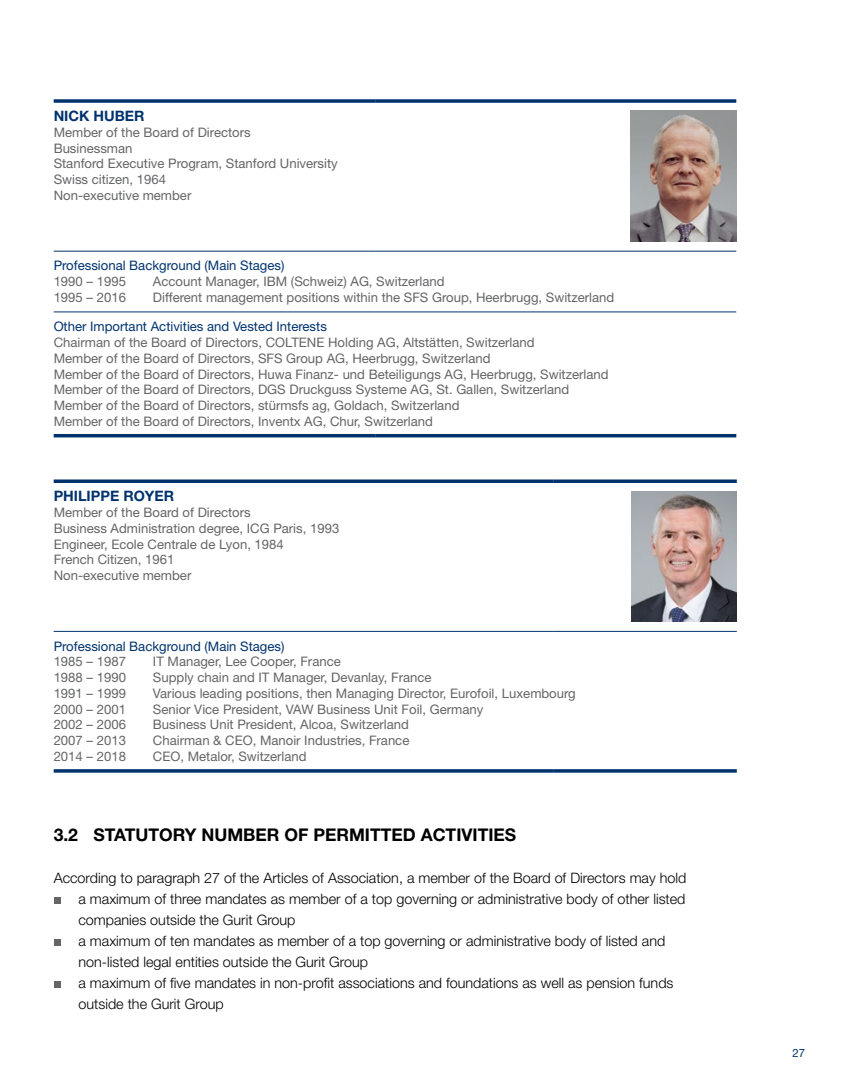
<style>
.page{position:relative;width:844px;height:1092px;background:#fff}
.page>*{position:absolute;margin:0;border:0;box-sizing:border-box;transform-origin:0 0}
.t1{font:700 17.5px "Helvetica Neue LT Std";color:#000}
.t2{font:300 14.35px/21px "Helvetica Neue LT Std";color:#000}
.t3{font:700 14.35px "Helvetica Neue LT Std";color:#00336e}
.t4{font:13.12px/15.8px "Helvetica Neue LT Std";color:#646567}
.t5{font:13.12px "Helvetica Neue LT Std";color:#00336e}
.t6{font:11.38px "Helvetica Neue LT Std";color:#00336e}
</style>
<div class="page">
<svg style="left:54px;top:99px;width:321px;height:4px"></svg>
<svg style="left:375px;top:99px;width:361px;height:4px"></svg>
<hr style="left:54px;top:434px;width:321px;height:3px;background:#00336e">
<hr style="left:375px;top:434px;width:361px;height:3px;background:#00336e">
<hr style="left:54px;top:251px;width:321px;height:1px;background:#00336e">
<hr style="left:375px;top:251px;width:361px;height:1px;background:#00336e">
<hr style="left:54px;top:311px;width:321px;height:1px;background:#00336e">
<hr style="left:375px;top:311px;width:361px;height:1px;background:#00336e">
<img style="left:630px;top:111px;width:106px;height:130px">
<svg style="left:54px;top:479px;width:499px;height:4px;background:#1f4c7f"></svg>
<svg style="left:553px;top:479px;width:183px;height:4px"></svg>
<hr style="left:54px;top:769px;width:499px;height:3px;background:#00336e">
<hr style="left:553px;top:769px;width:183px;height:3px;background:#00336e">
<hr style="left:54px;top:631px;width:499px;height:1px;background:#00336e">
<hr style="left:553px;top:631px;width:183px;height:1px;background:#00336e">
<img style="left:631px;top:491px;width:105px;height:130px">
<div style="left:54px;top:896px;width:7px;height:7px;background:#646567"></div>
<div style="left:54px;top:938px;width:7px;height:7px;background:#646567"></div>
<div style="left:54px;top:980px;width:7px;height:7px;background:#646567"></div>
<p class="t3" style="left:54px;top:107px;width:92px">NICK HUBER</p>
<p class="t4" style="left:54px;top:124px;width:285px">Member of the Board of Directors<br>Businessman<br>Stanford Executive Program, Stanford University<br>Swiss citizen, 1964<br>Non-executive member</p>
<p class="t5" style="left:54px;top:258px;width:232px">Professional Background (Main Stages)</p>
<p class="t4" style="left:54px;top:273px;width:74px">1990 – 1995</p>
<p class="t4" style="left:153px;top:273px;width:293px">Account Manager, IBM (Schweiz) AG, Switzerland</p>
<p class="t4" style="left:54px;top:289px;width:74px">1995 – 2016</p>
<p class="t4" style="left:153px;top:289px;width:462px">Different management positions within the SFS Group, Heerbrugg, Switzerland</p>
<p class="t5" style="left:54px;top:319px;width:275px">Other Important Activities and Vested Interests</p>
<p class="t4" style="left:54px;top:334px;width:556px">Chairman of the Board of Directors, COLTENE Holding AG, Altstätten, Switzerland<br>Member of the Board of Directors, SFS Group AG, Heerbrugg, Switzerland<br>Member of the Board of Directors, Huwa Finanz- und Beteiligungs AG, Heerbrugg, Switzerland Member of the Board of Directors, DGS Druckguss Systeme AG, St. Gallen, Switzerland Member of the Board of Directors, stürmsfs ag, Goldach, Switzerland<br>Member of the Board of Directors, Inventx AG, Chur, Switzerland</p>
<p class="t3" style="left:54px;top:487px;width:122px">PHILIPPE ROYER</p>
<p class="t4" style="left:54px;top:504px;width:287px">Member of the Board of Directors<br>Business Administration degree, ICG Paris, 1993<br>Engineer, Ecole Centrale de Lyon, 1984<br>French Citizen, 1961<br>Non-executive member</p>
<p class="t5" style="left:54px;top:638px;width:232px">Professional Background (Main Stages)</p>
<p class="t4" style="left:54px;top:653px;width:74px">1985 – 1987</p>
<p class="t4" style="left:153px;top:653px;width:189px">IT Manager, Lee Cooper, France</p>
<p class="t4" style="left:54px;top:669px;width:74px">1988 – 1990</p>
<p class="t4" style="left:153px;top:669px;width:280px">Supply chain and IT Manager, Devanlay, France</p>
<p class="t4" style="left:54px;top:685px;width:74px">1991 – 1999</p>
<p class="t4" style="left:153px;top:685px;width:424px">Various leading positions, then Managing Director, Eurofoil, Luxembourg</p>
<p class="t4" style="left:54px;top:701px;width:74px">2000 – 2001</p>
<p class="t4" style="left:153px;top:701px;width:332px">Senior Vice President, VAW Business Unit Foil, Germany</p>
<p class="t4" style="left:54px;top:716px;width:74px">2002 – 2006</p>
<p class="t4" style="left:153px;top:716px;width:257px">Business Unit President, Alcoa, Switzerland</p>
<p class="t4" style="left:54px;top:732px;width:74px">2007 – 2013</p>
<p class="t4" style="left:153px;top:732px;width:258px">Chairman &amp; CEO, Manoir Industries, France</p>
<p class="t4" style="left:54px;top:748px;width:74px">2014 – 2018</p>
<p class="t4" style="left:153px;top:748px;width:155px">CEO, Metalor, Switzerland</p>
<h1 class="t1" style="left:54px;top:823px;width:464px">3.2 STATUTORY NUMBER OF PERMITTED ACTIVITIES</h1>
<p class="t2" style="left:78px;top:866px;width:609px;text-indent:-25px">According to paragraph 27 of the Articles of Association, a member of the Board of Directors may hold a maximum of three mandates as member of a top governing or administrative body of other listed companies outside the Gurit Group<br>a maximum of ten mandates as member of a top governing or administrative body of listed and non-listed legal entities outside the Gurit Group<br>a maximum of five mandates in non-profit associations and foundations as well as pension funds outside the Gurit Group</p>
<p class="t6" style="left:792px;top:1046px;width:14px">27</p>
</div>
